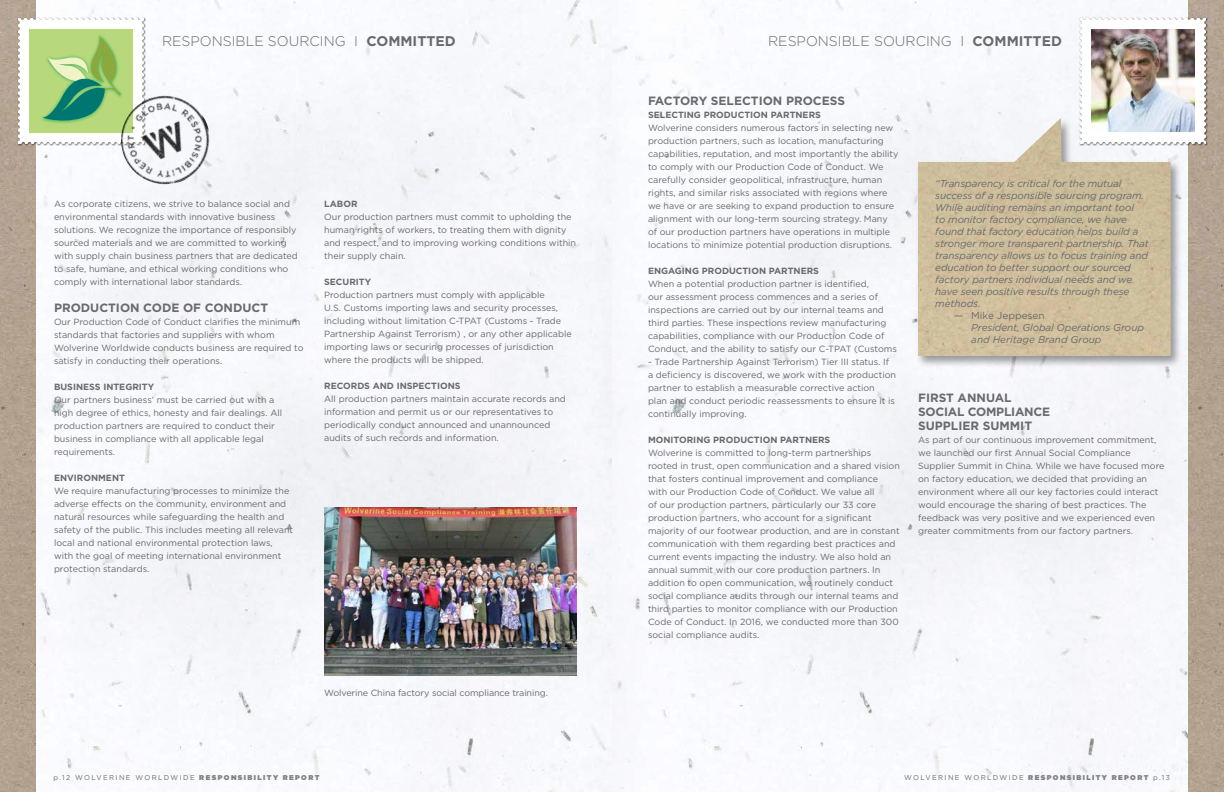
<style>
.page{position:relative;width:1224px;height:792px;background:#fff}
.page>*{position:absolute;margin:0;border:0;box-sizing:border-box;transform-origin:0 0}
.t1{font:300 14px "Gotham";color:#696a6d}
.t2{font:700 12px/14.2px "Gotham";color:#696a6d}
.t3{font:italic 10px/12px "Gotham";letter-spacing:-.01em;color:#696a6d}
.t4{font:10px "Gotham";color:#696a6d;scale:2 1}
.t5{font:9px/13px "Gotham";color:#696a6d}
.t6{font:700 9px "Gotham";color:#696a6d}
.t7{font:7px "Gotham";letter-spacing:.2em;color:#696a6d}
.s1{font-weight:700}
.s2{font-weight:900;color:#808183}
</style>
<div class="page">
<div style="left:36px;top:0;width:1152px;height:792px;background:#f6f8fb"></div>
<img style="left:1188px;top:0;width:36px;height:792px">
<img style="left:0;top:0;width:36px;height:792px">
<div style="left:18px;top:18px;width:128px;height:128px;background:#000;opacity:.45"></div>
<svg style="left:18px;top:18px;width:126px;height:126px"></svg>
<img style="left:324px;top:508px;width:252px;height:168px">
<svg style="left:1080px;top:18px;width:126px;height:126px"></svg>
<img style="left:1092px;top:29px;width:103px;height:102px">
<div style="left:915px;top:117px;width:267px;height:250px;background:#000;opacity:.39"></div>
<img style="left:918px;top:118px;width:253px;height:238px">
<img style="left:115px;top:95px;width:101px;height:95px">
<h1 class="t1" style="left:162px;top:32px;width:295px">RESPONSIBLE SOURCING I <span class="s1">COMMITTED</span></h1>
<h1 class="t1" style="left:768px;top:32px;width:295px">RESPONSIBLE SOURCING I <span class="s1">COMMITTED</span></h1>
<p class="t5" style="left:54px;top:197px;width:245px">As corporate citizens, we strive to balance social and environmental standards with innovative business solutions. We recognize the importance of responsibly sourced materials and we are committed to working with supply chain business partners that are dedicated to safe, humane, and ethical working conditions who comply with international labor standards.</p>
<h2 class="t2" style="left:54px;top:301px;width:216px">PRODUCTION CODE OF CONDUCT</h2>
<p class="t5" style="left:54px;top:315px;width:251px">Our Production Code of Conduct clarifies the minimum standards that factories and suppliers with whom Wolverine Worldwide conducts business are required to satisfy in conducting their operations.</p>
<p class="t6" style="left:54px;top:381px;width:102px">BUSINESS INTEGRITY</p>
<p class="t5" style="left:54px;top:393px;width:230px">Our partners business’ must be carried out with a high degree of ethics, honesty and fair dealings. All production partners are required to conduct their business in compliance with all applicable legal requirements.</p>
<p class="t6" style="left:54px;top:472px;width:72px">ENVIRONMENT</p>
<p class="t5" style="left:54px;top:484px;width:241px">We require manufacturing processes to minimize the adverse effects on the community, environment and natural resources while safeguarding the health and safety of the public. This includes meeting all relevant local and national environmental protection laws, with the goal of meeting international environment protection standards.</p>
<p class="t6" style="left:324px;top:198px;width:35px">LABOR</p>
<p class="t5" style="left:324px;top:210px;width:254px">Our production partners must commit to upholding the human rights of workers, to treating them with dignity and respect, and to improving working conditions within their supply chain.</p>
<p class="t6" style="left:324px;top:276px;width:49px">SECURITY</p>
<p class="t5" style="left:324px;top:288px;width:249px">Production partners must comply with applicable<br>U.S. Customs importing laws and security processes, including without limitation C-TPAT (Customs - Trade Partnership Against Terrorism) , or any other applicable importing laws or securing processes of jurisdiction where the products will be shipped.</p>
<p class="t6" style="left:324px;top:380px;width:138px">RECORDS AND INSPECTIONS</p>
<p class="t5" style="left:324px;top:392px;width:243px">All production partners maintain accurate records and information and permit us or our representatives to periodically conduct announced and unannounced audits of such records and information.</p>
<p class="t5" style="left:324px;top:686px;width:225px">Wolverine China factory social compliance training.</p>
<h2 class="t2" style="left:648px;top:94px;width:199px">FACTORY SELECTION PROCESS</h2>
<p class="t6" style="left:648px;top:109px;width:174px">SELECTING PRODUCTION PARTNERS</p>
<p class="t5" style="left:648px;top:121px;width:252px">Wolverine considers numerous factors in selecting new production partners, such as location, manufacturing capabilities, reputation, and most importantly the ability to comply with our Production Code of Conduct. We carefully consider geopolitical, infrastructure, human rights, and similar risks associated with regions where we have or are seeking to expand production to ensure alignment with our long-term sourcing strategy. Many of our production partners have operations in multiple locations to minimize potential production disruptions.</p>
<p class="t6" style="left:648px;top:265px;width:173px">ENGAGING PRODUCTION PARTNERS</p>
<p class="t5" style="left:648px;top:277px;width:250px">When a potential production partner is identified,<br>our assessment process commences and a series of inspections are carried out by our internal teams and third parties. These inspections review manufacturing capabilities, compliance with our Production Code of Conduct, and the ability to satisfy our C-TPAT (Customs</p>
<p class="t5" style="left:648px;top:355px;width:250px">- Trade Partnership Against Terrorism) Tier III status. If a deficiency is discovered, we work with the production partner to establish a measurable corrective action plan and conduct periodic reassessments to ensure it is continually improving.</p>
<p class="t6" style="left:648px;top:434px;width:184px">MONITORING PRODUCTION PARTNERS</p>
<p class="t5" style="left:648px;top:446px;width:253px">Wolverine is committed to long-term partnerships rooted in trust, open communication and a shared vision that fosters continual improvement and compliance<br>with our Production Code of Conduct. We value all<br>of our production partners, particularly our 33 core production partners, who account for a significant majority of our footwear production, and are in constant communication with them regarding best practices and current events impacting the industry. We also hold an annual summit with our core production partners. In addition to open communication, we routinely conduct social compliance audits through our internal teams and third parties to monitor compliance with our Production Code of Conduct. In 2016, we conducted more than 300 social compliance audits.</p>
<p class="t3" style="left:935px;top:177px;width:215px">“Transparency is critical for the mutual success of a responsible sourcing program.<br>While auditing remains an important tool<br>to monitor factory compliance, we have found that factory education helps build a stronger more transparent partnership. That transparency allows us to focus training and education to better support our sourced factory partners individual needs and we have seen positive results through these methods.</p>
<p class="t4" style="left:953px;top:309px;width:47px">– Mike Jeppesen</p>
<p class="t3" style="left:971px;top:321px;width:174px">President, Global Operations Group and Heritage Brand Group</p>
<h2 class="t2" style="left:918px;top:390px;width:134px">FIRST ANNUAL<br>SOCIAL COMPLIANCE<br>SUPPLIER SUMMIT</h2>
<p class="t5" style="left:918px;top:433px;width:248px">As part of our continuous improvement commitment, we launched our first Annual Social Compliance Supplier Summit in China. While we have focused more on factory education, we decided that providing an environment where all our key factories could interact would encourage the sharing of best practices. The feedback was very positive and we experienced even greater commitments from our factory partners.</p>
<p class="t7" style="left:53px;top:773px;width:268px">p.12 WOLVERINE WORLDWIDE <span class="s2">RESPONSIBILITY REPORT</span></p>
<p class="t7" style="left:904px;top:773px;width:267px">WOLVERINE WORLDWIDE <span class="s2">RESPONSIBILITY REPORT</span> p.13</p>
</div>
